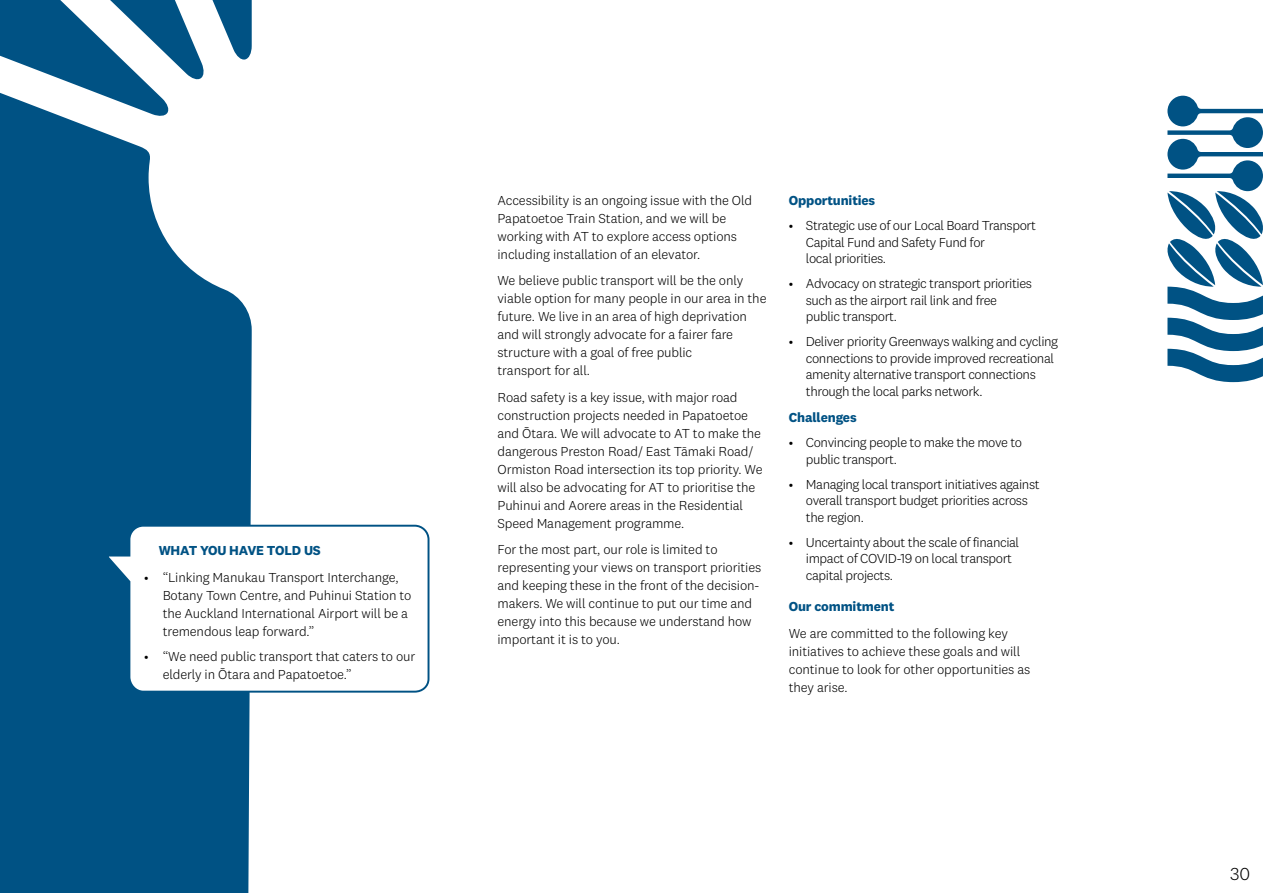
<style>
.page{position:relative;width:1263px;height:893px;background:#fff}
.page>*{position:absolute;margin:0;border:0;box-sizing:border-box;transform-origin:0 0}
.t1{font:300 18px "National 2";color:#000}
.Body{font:300 13.5px/18px "National 2";letter-spacing:-.01em;color:#000}
.Body_Bullets{font:300 13.5px/16.5px "National 2";letter-spacing:-.03em;color:#000}
.H4_-_Caps{font:700 13.5px "National 2";letter-spacing:-.01em;color:#005284}
.H3{font:700 13.5px "National 2";letter-spacing:-.01em;color:#005284}
</style>
<div class="page">
<svg style="left:0;top:0;width:252px;height:893px;fill:#005284"></svg>
<svg style="left:1167px;top:96px;width:96px;height:286px"></svg>
<svg style="left:102px;top:524px;width:328px;height:170px"></svg>
<p class="H4_-_Caps" style="left:159px;top:542px;width:164px">WHAT YOU HAVE TOLD US</p>
<p class="Body" style="left:163px;top:568px;width:250px;text-indent:-18px">• “Linking Manukau Transport Interchange, Botany Town Centre, and Puhinui Station to the Auckland International Airport will be a tremendous leap forward.”</p>
<p class="Body" style="left:163px;top:647px;width:254px;text-indent:-18px">• “We need public transport that caters to our elderly in Ōtara and Papatoetoe.”</p>
<p class="Body" style="left:497px;top:191px;width:256px">Accessibility is an ongoing issue with the Old Papatoetoe Train Station, and we will be working with AT to explore access options including installation of an elevator.</p>
<p class="Body" style="left:497px;top:271px;width:270px">We believe public transport will be the only viable option for many people in our area in the future. We live in an area of high deprivation and will strongly advocate for a fairer fare structure with a goal of free public<br>transport for all.</p>
<p class="Body" style="left:497px;top:388px;width:266px">Road safety is a key issue, with major road construction projects needed in Papatoetoe and Ōtara. We will advocate to AT to make the dangerous Preston Road/ East Tāmaki Road/ Ormiston Road intersection its top priority. We will also be advocating for AT to prioritise the Puhinui and Aorere areas in the Residential Speed Management programme.</p>
<p class="Body" style="left:497px;top:540px;width:265px">For the most part, our role is limited to representing your views on transport priorities and keeping these in the front of the decision&shy;makers. We will continue to put our time and energy into this because we understand how important it is to you.</p>
<p class="H3" style="left:789px;top:192px;width:88px">Opportunities</p>
<p class="Body_Bullets" style="left:806px;top:217px;width:232px;text-indent:-17px">• Strategic use of our Local Board Transport<br>Capital Fund and Safety Fund for<br>local priorities.</p>
<p class="Body_Bullets" style="left:806px;top:275px;width:228px;text-indent:-17px">• Advocacy on strategic transport priorities such as the airport rail link and free public transport.</p>
<p class="Body_Bullets" style="left:806px;top:333px;width:254px;text-indent:-17px">• Deliver priority Greenways walking and cycling connections to provide improved recreational amenity alternative transport connections through the local parks network.</p>
<p class="H4_-_Caps" style="left:789px;top:409px;width:69px">Challenges</p>
<p class="Body_Bullets" style="left:806px;top:434px;width:218px;text-indent:-17px">• Convincing people to make the move to public transport.</p>
<p class="Body_Bullets" style="left:806px;top:476px;width:235px;text-indent:-17px">• Managing local transport initiatives against overall transport budget priorities across the region.</p>
<p class="Body_Bullets" style="left:806px;top:534px;width:215px;text-indent:-17px">• Uncertainty about the scale of financial impact of COVID-19 on local transport capital projects.</p>
<p class="H3" style="left:789px;top:598px;width:107px">Our commitment</p>
<p class="Body" style="left:789px;top:624px;width:243px">We are committed to the following key initiatives to achieve these goals and will continue to look for other opportunities as they arise.</p>
<h1 class="t1" style="left:1230px;top:864px;width:22px">30</h1>
</div>
